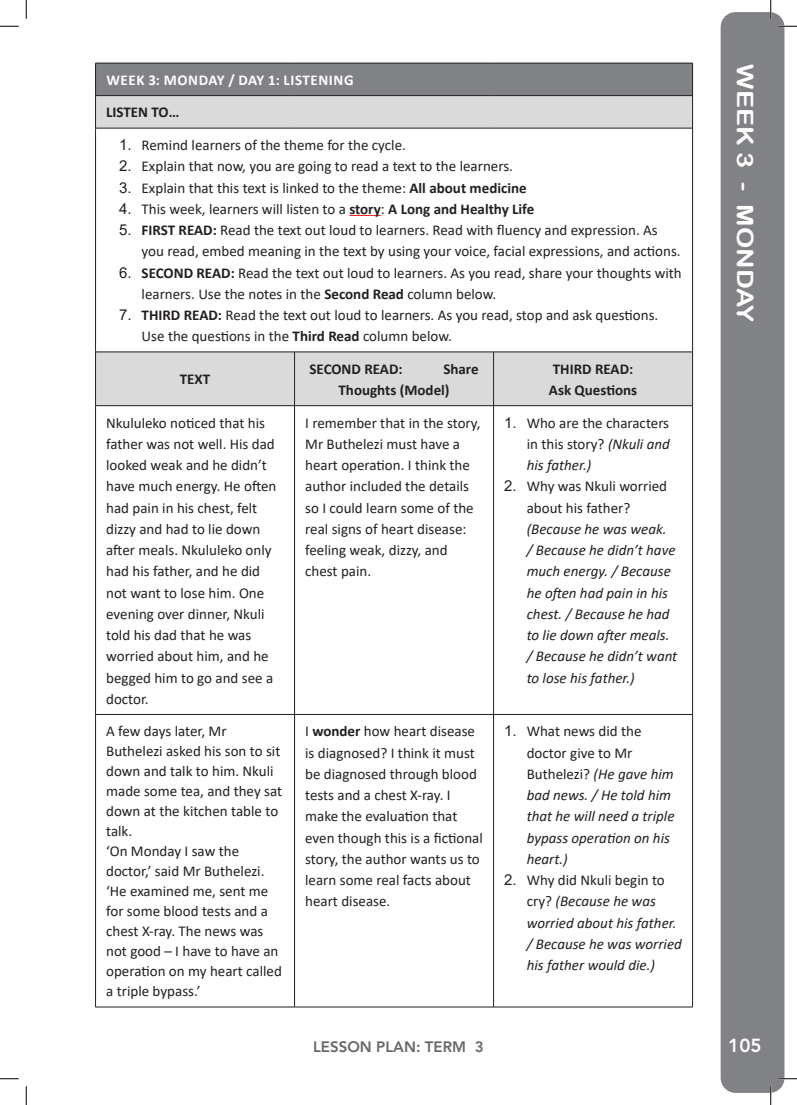
<style>
.page{position:relative;width:797px;height:1105px;background:#fff}
.page>*{position:absolute;margin:0;border:0;box-sizing:border-box;transform-origin:0 0}
.t1{font:22.5px "Arial Rounded MT Bold";color:#fff;scale:1.2 1}
.t2{font:800 18.75px "Avenir LT Std";color:#fff}
.t3{font:15px/21.2px "Calibri";color:#231f20}
.t4{font:italic 15px/21.2px "Calibri";color:#231f20}
.t5{font:700 15px/21.2px "Calibri";color:#231f20}
.t6{font:700 15px "Calibri";letter-spacing:.04em;color:#fff}
.t7{font:800 15px "Avenir LT Std";color:#686766}
.s1{font-family:"Arial"}
.s2{font-weight:700}
.s3{font-style:italic}
.s4{font-family:"Arial";font-style:normal}
.s5{font-style:normal}
</style>
<div class="page">
<div style="left:720px;top:12px;width:64px;height:1081px;background:#808285;border-radius:15px"></div>
<div style="left:96px;top:63px;width:596px;height:33px;background:#808285"></div>
<svg style="left:96px;top:96px;width:596px;height:309px"></svg>
<hr style="left:95px;top:63px;width:199px;height:1px;background:#231f20">
<hr style="left:95px;top:63px;width:1px;height:32px;background:#231f20">
<hr style="left:294px;top:63px;width:199px;height:1px;background:#231f20">
<hr style="left:493px;top:63px;width:199px;height:1px;background:#231f20">
<hr style="left:692px;top:63px;width:1px;height:32px;background:#231f20">
<hr style="left:95px;top:95px;width:199px;height:1px;background:#231f20">
<hr style="left:95px;top:96px;width:1px;height:32px;background:#231f20">
<hr style="left:294px;top:95px;width:199px;height:1px;background:#231f20">
<hr style="left:493px;top:95px;width:199px;height:1px;background:#231f20">
<hr style="left:692px;top:96px;width:1px;height:32px;background:#231f20">
<hr style="left:95px;top:128px;width:199px;height:1px;background:#231f20">
<hr style="left:95px;top:128px;width:1px;height:224px;background:#231f20">
<hr style="left:294px;top:128px;width:199px;height:1px;background:#231f20">
<hr style="left:493px;top:128px;width:199px;height:1px;background:#231f20">
<hr style="left:692px;top:128px;width:1px;height:224px;background:#231f20">
<hr style="left:95px;top:352px;width:199px;height:1px;background:#231f20">
<hr style="left:95px;top:352px;width:1px;height:53px;background:#231f20">
<hr style="left:294px;top:352px;width:199px;height:1px;background:#231f20">
<hr style="left:294px;top:352px;width:1px;height:53px;background:#231f20">
<hr style="left:493px;top:352px;width:199px;height:1px;background:#231f20">
<hr style="left:493px;top:352px;width:1px;height:53px;background:#231f20">
<hr style="left:692px;top:352px;width:1px;height:53px;background:#231f20">
<hr style="left:95px;top:405px;width:199px;height:1px;background:#231f20">
<hr style="left:95px;top:406px;width:1px;height:308px;background:#231f20">
<hr style="left:294px;top:405px;width:199px;height:1px;background:#231f20">
<hr style="left:294px;top:406px;width:1px;height:308px;background:#231f20">
<hr style="left:493px;top:405px;width:199px;height:1px;background:#231f20">
<hr style="left:493px;top:406px;width:1px;height:308px;background:#231f20">
<hr style="left:692px;top:406px;width:1px;height:308px;background:#231f20">
<hr style="left:95px;top:715px;width:1px;height:292px;background:#231f20">
<hr style="left:294px;top:715px;width:1px;height:292px;background:#231f20">
<hr style="left:493px;top:715px;width:1px;height:292px;background:#231f20">
<hr style="left:692px;top:715px;width:1px;height:292px;background:#231f20">
<hr style="left:95px;top:714px;width:199px;height:1px;background:#231f20">
<hr style="left:294px;top:714px;width:199px;height:1px;background:#231f20">
<hr style="left:493px;top:714px;width:199px;height:1px;background:#231f20">
<hr style="left:95px;top:1007px;width:199px;height:1px;background:#231f20">
<hr style="left:294px;top:1007px;width:199px;height:1px;background:#231f20">
<hr style="left:493px;top:1007px;width:199px;height:1px;background:#231f20">
<hr style="left:349px;top:215px;width:32px;height:1px;background:#ed2024">
<svg style="left:0;top:25px;width:19px;height:2px"></svg>
<svg style="left:778px;top:25px;width:19px;height:2px"></svg>
<svg style="left:0;top:1078px;width:19px;height:1px"></svg>
<svg style="left:778px;top:1078px;width:19px;height:1px"></svg>
<svg style="left:25px;top:0;width:2px;height:19px"></svg>
<svg style="left:25px;top:1086px;width:2px;height:19px"></svg>
<svg style="left:770px;top:0;width:1px;height:19px"></svg>
<svg style="left:770px;top:1086px;width:1px;height:19px"></svg>
<p class="t6" style="left:106px;top:69px;width:249px">WEEK 3: MONDAY / DAY 1: LISTENING</p>
<p class="t5" style="left:106px;top:102px;width:75px">LISTEN TO…</p>
<p class="t3" style="left:119px;top:134px;width:288px"><span class="s1">1.</span> Remind learners of the theme for the cycle.</p>
<p class="t3" style="left:119px;top:155px;width:395px"><span class="s1">2.</span> Explain that now, you are going to read a text to the learners.</p>
<p class="t3" style="left:119px;top:177px;width:409px"><span class="s1">3.</span> Explain that this text is linked to the theme: <span class="s2">All about medicine</span></p>
<p class="t3" style="left:119px;top:198px;width:416px"><span class="s1">4.</span> This week, learners will listen to a <span class="s2">story</span>: <span class="s2">A Long and Healthy Life</span></p>
<p class="t3" style="left:142px;top:219px;width:540px;text-indent:-22px"><span class="s1">5.</span> <span class="s2">FIRST READ:</span> Read the text out loud to learners. Read with fluency and expression. As you read, embed meaning in the text by using your voice, facial expressions, and actions.</p>
<p class="t3" style="left:142px;top:262px;width:541px;text-indent:-22px"><span class="s1">6.</span> <span class="s2">SECOND READ:</span> Read the text out loud to learners. As you read, share your thoughts with learners. Use the notes in the <span class="s2">Second Read</span> column below.</p>
<p class="t3" style="left:142px;top:304px;width:518px;text-indent:-22px"><span class="s1">7.</span> <span class="s2">THIRD READ:</span> Read the text out loud to learners. As you read, stop and ask questions.<br>Use the questions in the <span class="s2">Third Read</span> column below.</p>
<p class="t5" style="left:180px;top:369px;width:32px">TEXT</p>
<p class="t5" style="left:338px;top:358px;width:142px;text-indent:105px">Share<br>Thoughts (Model)</p>
<p class="t5" style="left:549px;top:358px;width:90px">THIRD READ:<br>Ask Questions</p>
<p class="t5" style="left:309px;top:358px;width:95px">SECOND READ:</p>
<p class="t3" style="left:106px;top:412px;width:172px">Nkululeko noticed that his father was not well. His dad looked weak and he didn’t have much energy. He often had pain in his chest, felt dizzy and had to lie down after meals. Nkululeko only had his father, and he did not want to lose him. One evening over dinner, Nkuli told his dad that he was worried about him, and he begged him to go and see a doctor.</p>
<p class="t3" style="left:305px;top:412px;width:177px">I remember that in the story,<br>Mr Buthelezi must have a heart operation. I think the author included the details so I could learn some of the real signs of heart disease: feeling weak, dizzy, and chest pain.</p>
<p class="t3" style="left:526px;top:412px;width:145px;text-align:justify;text-indent:-22px"><span class="s1">1.</span> Who are the characters in this story? <span class="s3">(Nkuli and his father.)</span></p>
<p class="t4" style="left:526px;top:475px;width:152px;text-indent:-22px"><span class="s4">2.</span> <span class="s5">Why was Nkuli worried about his father? </span>(Because he was weak.<br>/ Because he didn’t have much energy. / Because he often had pain in his chest. / Because he had to lie down after meals. / Because he didn’t want to lose his father.)</p>
<p class="t3" style="left:106px;top:721px;width:177px;line-height:20px">A few days later, Mr<br>Buthelezi asked his son to sit down and talk to him. Nkuli made some tea, and they sat down at the kitchen table to talk.</p>
<p class="t3" style="left:106px;top:841px;width:177px;line-height:20px">‘On Monday I saw the doctor,’ said Mr Buthelezi. ‘He examined me, sent me for some blood tests and a chest X-ray. The news was not good – I have to have an operation on my heart called a triple bypass.’</p>
<p class="t3" style="left:305px;top:720px;width:179px">I <span class="s2">wonder</span> how heart disease is diagnosed? I think it must be diagnosed through blood tests and a chest X-ray. I make the evaluation that even though this is a fictional story, the author wants us to learn some real facts about heart disease.</p>
<p class="t4" style="left:526px;top:720px;width:149px;text-indent:-22px"><span class="s4">1.</span> <span class="s5">What news did the doctor give to Mr<br>Buthelezi?</span> (He gave him bad news. / He told him that he will need a triple bypass operation on his heart.)</p>
<p class="t4" style="left:526px;top:869px;width:157px;text-indent:-22px"><span class="s4">2.</span> <span class="s5">Why did Nkuli begin to cry?</span> (Because he was worried about his father. / Because he was worried his father would die.)</p>
<p class="t1" style="left:758px;top:64px;width:217px;rotate:90deg">WEEK 3 - MONDAY</p>
<p class="t7" style="left:313px;top:1038px;width:172px">LESSON PLAN: TERM 3</p>
<p class="t2" style="left:728px;top:1034px;width:35px">105</p>
</div>
